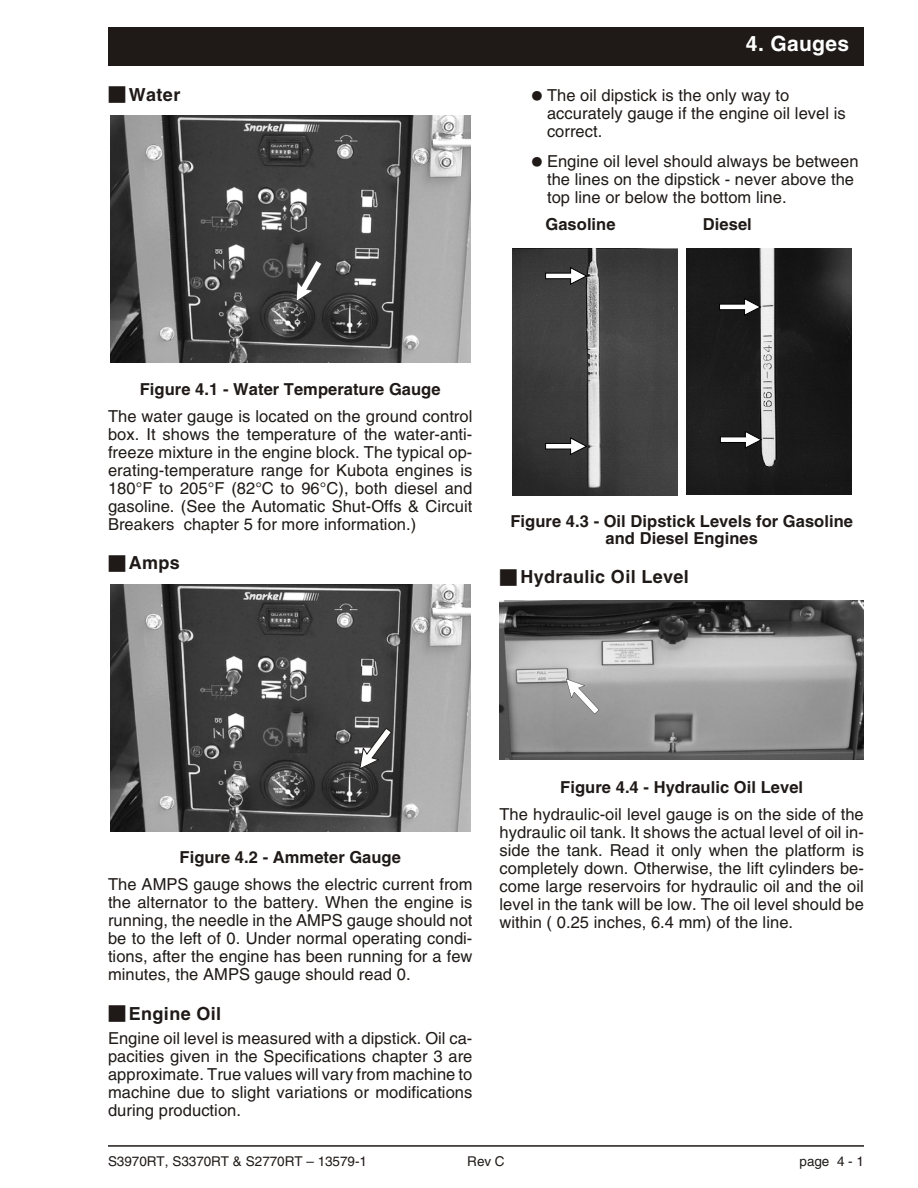
<style>
.page{position:relative;width:918px;height:1188px;background:#fff}
.page>*{position:absolute;margin:0;border:0;box-sizing:border-box;transform-origin:0 0}
.t1{font:700 21px "Helvetica";letter-spacing:.015em;color:#fff}
.t2{font:700 18px "Helvetica";letter-spacing:.02em;color:#1f1a17}
.t3{font:16.5px/18px "Helvetica";letter-spacing:.005em;color:#1f1a17;text-align:justify}
.t4{font:700 16.5px/16.5px "Helvetica";letter-spacing:.005em;color:#1f1a17;text-align:center}
.t5{font:13.5px "Helvetica";letter-spacing:-.005em;color:#1f1a17}
</style>
<div class="page">
<div style="left:108px;top:27px;width:756px;height:39px;background:#1f1a17"></div>
<hr style="left:108px;top:1145px;width:756px;height:2px;background:#1f1a17">
<img style="left:110px;top:116px;width:360px;height:247px">
<svg style="left:296px;top:260px;width:26px;height:41px"></svg>
<img style="left:110px;top:584px;width:360px;height:247px">
<svg style="left:359px;top:728px;width:33px;height:41px"></svg>
<img style="left:512px;top:248px;width:165px;height:247px">
<svg style="left:545px;top:267px;width:42px;height:18px"></svg>
<svg style="left:545px;top:437px;width:42px;height:18px"></svg>
<img style="left:687px;top:248px;width:164px;height:247px">
<svg style="left:719px;top:298px;width:42px;height:18px"></svg>
<svg style="left:720px;top:431px;width:42px;height:17px"></svg>
<img style="left:500px;top:600px;width:364px;height:159px">
<svg style="left:566px;top:679px;width:33px;height:35px"></svg>
<p class="t2" style="left:108px;top:88px;width:74px">■Water</p>
<p class="t1" style="left:746px;top:36px;width:105px">4. Gauges</p>
<p class="t3" style="left:547px;top:88px;width:300px;text-align:left;text-indent:-15px">● The oil dipstick is the only way to accurately gauge if the engine oil level is correct.</p>
<p class="t3" style="left:547px;top:154px;width:313px;text-align:left;text-indent:-15px">● Engine oil level should always be between the lines on the dipstick - never above the top line or below the bottom line.</p>
<p class="t4" style="left:545px;top:218px;width:72px">Gas o line</p>
<p class="t4" style="left:703px;top:218px;width:50px">Die sel</p>
<p class="t4" style="left:140px;top:382px;width:302px">Figure 4.1 - Water Temperature Gauge</p>
<p class="t3" style="left:108px;top:408px;width:366px">The wa ter gauge is lo cated on the ground con trol box. It shows the tem per a ture of the wa ter-an ti - freeze mix ture in the en gine block. The typ i cal op - er at ing-tem per a ture range for Kubota en gines is 180°F to 205°F (82°C to 96°C), both die sel and gas o line. (See the Au to matic Shut-Offs &amp; Cir cuit Break ers chap ter 5 for more information.)</p>
<p class="t2" style="left:108px;top:556px;width:73px">■Amps</p>
<p class="t4" style="left:510px;top:515px;width:344px">Figure 4.3 - Oil Dipstick Levels for Gasoline and Diesel Engines</p>
<p class="t2" style="left:500px;top:570px;width:191px">■Hydraulic Oil Level</p>
<p class="t4" style="left:180px;top:850px;width:223px">Figure 4.2 - Ammeter Gauge</p>
<p class="t3" style="left:108px;top:877px;width:366px">The AMPS gauge shows the elec tric cur rent from the al ter na tor to the bat tery. When the en gine is run ning, the nee dle in the AMPS gauge should not be to the left of 0. Un der nor mal op er at ing con di - tions, af ter the en gine has been run ning for a few min utes, the AMPS gauge should read 0.</p>
<p class="t2" style="left:108px;top:1006px;width:115px">■Engine Oil</p>
<p class="t3" style="left:108px;top:1030px;width:366px">En gine oil level is mea sured with a dip stick. Oil ca - pac i ties given in the Spec i fi ca tions chap ter 3 are ap prox i mate. True val ues will vary from ma chine to ma chine due to slight vari a tions or mod i fi ca tions during production.</p>
<p class="t4" style="left:560px;top:781px;width:244px">Figure 4.4 - Hydraulic Oil Level</p>
<p class="t3" style="left:500px;top:807px;width:366px">The hy drau lic-oil level gauge is on the side of the hy drau lic oil tank. It shows the ac tual level of oil in - side the tank. Read it only when the plat form is com pletely down. Oth er wise, the lift cyl in ders be - come large res er voirs for hy drau lic oil and the oil level in the tank will be low. The oil level should be within ( 0.25 inches, 6.4 mm) of the line.</p>
<p class="t5" style="left:108px;top:1156px;width:261px">S3970RT, S3370RT &amp; S2770RT – 13579-1</p>
<p class="t5" style="left:467px;top:1156px;width:39px">Rev C</p>
<p class="t5" style="left:800px;top:1156px;width:66px">page 4 - 1</p>
</div>
